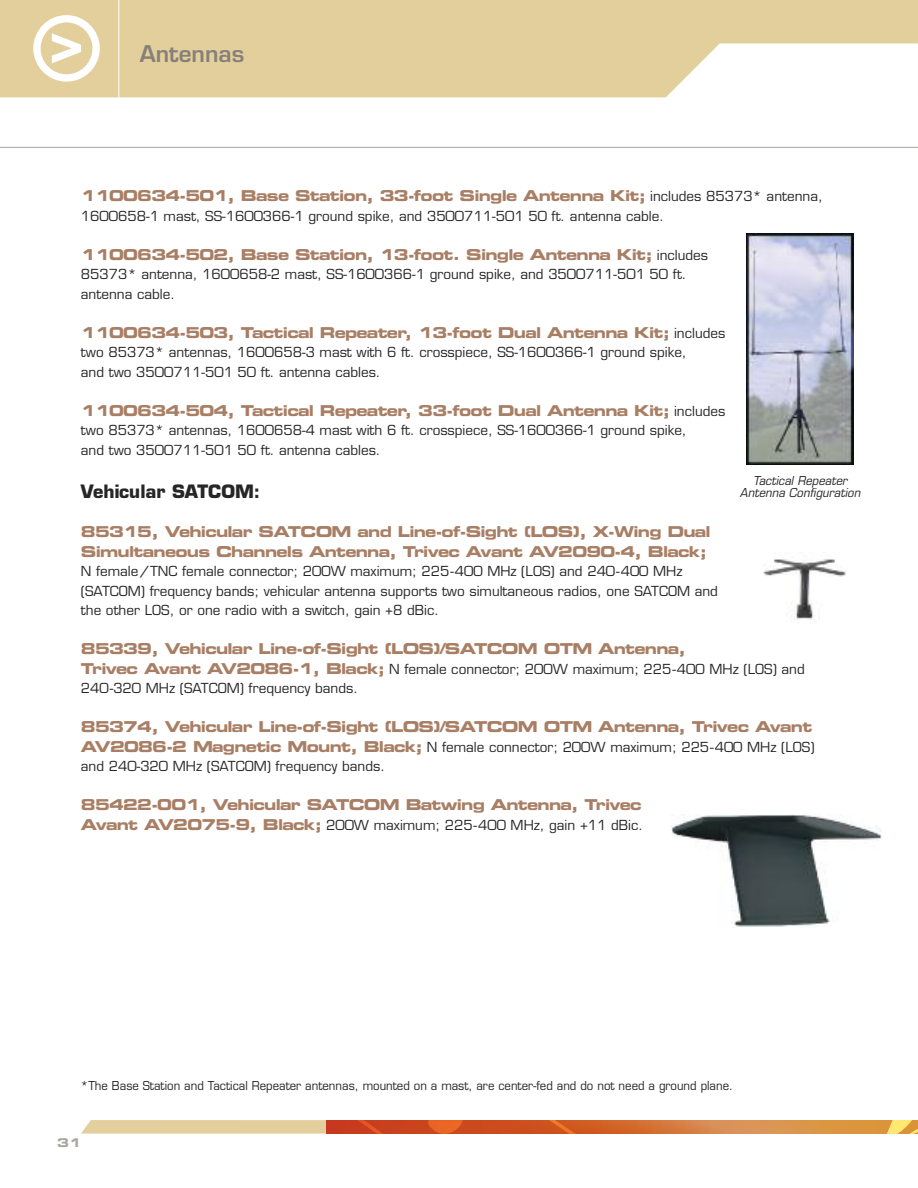
<style>
.page{position:relative;width:918px;height:1188px;background:#fff}
.page>*{position:absolute;margin:0;border:0;box-sizing:border-box;transform-origin:0 0}
.t1{font:600 22.5px "Eurostile";color:#878079}
.t2{font:700 18px "Eurostile";color:#272627}
.t3{font:15px/19.5px "Eurostile Bold Extended Two";letter-spacing:-.05em;color:#a87e64}
.t4{font:13.5px/19.5px "Eurostile";color:#272627}
.t5{font:12px "Eurostile";color:#272627;scale:.95 1}
.t6{font:italic 12px/12px "Eurostile";letter-spacing:.005em;color:#272627;text-align:center;scale:.95 1}
.t7{font:12px "Eurostile Bold Extended Two";color:#aaa5a0}
.s1{font-family:"Eurostile";font-size:13.5px;color:#272627}
.s2{font-family:"Eurostile Bold Extended Two";font-size:15px;color:#a87e64}
</style>
<div class="page">
<svg style="left:0;top:0;width:917px;height:97px;background:#e6d5a9"></svg>
<div style="left:33px;top:15px;width:67px;height:67px;border:7px solid #fff;border-radius:50%"></div>
<svg style="left:52px;top:33px;width:29px;height:30px"></svg>
<hr style="left:118px;top:0;width:1px;height:100px;background:#fff">
<svg style="left:81px;top:1120px;width:246px;height:14px;background:#e3d19f"></svg>
<img style="left:327px;top:1120px;width:591px;height:14px">
<hr style="left:0;top:147px;width:918px;height:1px;background:#aaa5a0">
<svg style="left:917px;top:0;width:1px;height:44px"></svg>
<img style="left:672px;top:814px;width:209px;height:113px">
<img style="left:763px;top:559px;width:83px;height:62px">
<img style="left:746px;top:233px;width:107px;height:231px">
<h1 class="t1" style="left:140px;top:45px;width:106px">Antennas</h1>
<p class="t3" style="left:81px;top:187px;width:743px">1100634-501, Base Station, 33-foot Single Antenna Kit; <span class="s1">includes 85373* antenna,</span></p>
<p class="t4" style="left:81px;top:208px;width:585px">1600658-1 mast, SS-1600366-1 ground spike, and 3500711-501 50 ft. antenna cable.</p>
<p class="t3" style="left:81px;top:246px;width:629px">1100634-502, Base Station, 13-foot. Single Antenna Kit; <span class="s1">includes</span></p>
<p class="t4" style="left:81px;top:266px;width:607px">85373* antenna, 1600658-2 mast, SS-1600366-1 ground spike, and 3500711-501 50 ft. antenna cable.</p>
<p class="t3" style="left:81px;top:324px;width:646px">1100634-503, Tactical Repeater, 13-foot Dual Antenna Kit; <span class="s1">includes</span></p>
<p class="t4" style="left:81px;top:344px;width:607px">two 85373* antennas, 1600658-3 mast with 6 ft. crosspiece, SS-1600366-1 ground spike, and two 3500711-501 50 ft. antenna cables.</p>
<p class="t3" style="left:81px;top:402px;width:646px">1100634-504, Tactical Repeater, 33-foot Dual Antenna Kit; <span class="s1">includes</span></p>
<p class="t4" style="left:81px;top:422px;width:607px">two 85373* antennas, 1600658-4 mast with 6 ft. crosspiece, SS-1600366-1 ground spike, and two 3500711-501 50 ft. antenna cables.</p>
<h2 class="t2" style="left:81px;top:485px;width:181px">Vehicular SATCOM:</h2>
<p class="t3" style="left:81px;top:523px;width:631px">85315, Vehicular SATCOM and Line-of-Sight (LOS), X-Wing Dual<br>Simultaneous Channels Antenna, Trivec Avant AV2090-4, Black;</p>
<p class="t4" style="left:81px;top:563px;width:639px">N female/TNC female connector; 200W maximum; 225-400 MHz (LOS) and 240-400 MHz (SATCOM) frequency bands; vehicular antenna supports two simultaneous radios, one SATCOM and the other LOS, or one radio with a switch, gain +8 dBic.</p>
<p class="t3" style="left:81px;top:640px;width:607px">85339, Vehicular Line-of-Sight (LOS)/SATCOM OTM Antenna,</p>
<p class="t4" style="left:81px;top:661px;width:725px"><span class="s2">Trivec Avant AV2086-1, Black;</span> N female connector; 200W maximum; 225-400 MHz (LOS) and<br>240-320 MHz (SATCOM) frequency bands.</p>
<p class="t3" style="left:81px;top:718px;width:733px">85374, Vehicular Line-of-Sight (LOS)/SATCOM OTM Antenna, Trivec Avant</p>
<p class="t4" style="left:81px;top:739px;width:735px"><span class="s2">AV2086-2 Magnetic Mount, Black;</span> N female connector; 200W maximum; 225-400 MHz (LOS) and 240-320 MHz (SATCOM) frequency bands.</p>
<p class="t3" style="left:81px;top:796px;width:562px">85422-001, Vehicular SATCOM Batwing Antenna, Trivec</p>
<p class="t4" style="left:81px;top:817px;width:564px"><span class="s2">Avant AV2075-9, Black;</span> 200W maximum; 225-400 MHz, gain +11 dBic.</p>
<p class="t6" style="left:740px;top:476px;width:128px">Tactical Repeater<br>Antenna Configuration</p>
<p class="t5" style="left:80px;top:1081px;width:688px">*The Base Station and Tactical Repeater antennas, mounted on a mast, are center-fed and do not need a ground plane.</p>
<p class="t7" style="left:57px;top:1138px;width:25px">31</p>
</div>
